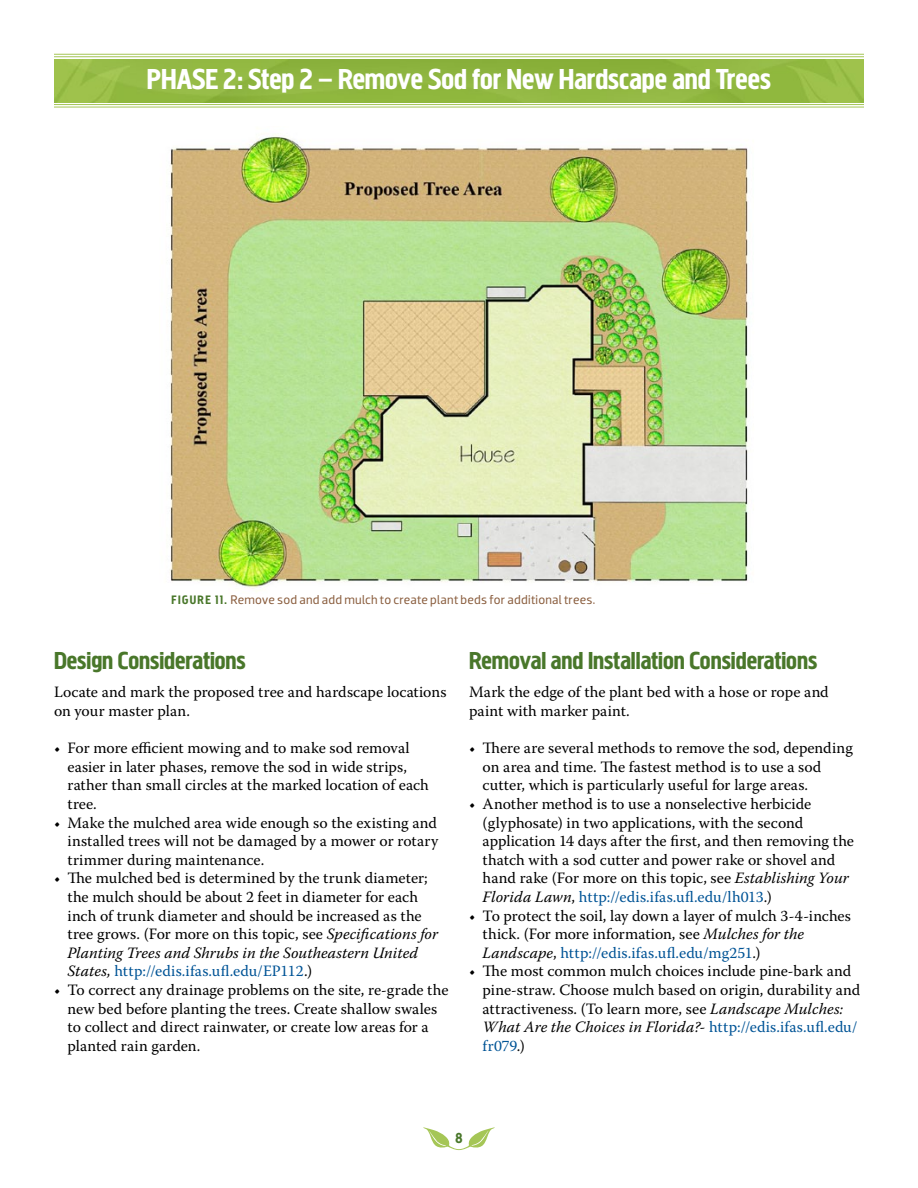
<style>
.page{position:relative;width:918px;height:1188px;background:#fff}
.page>*{position:absolute;margin:0;border:0;box-sizing:border-box;transform-origin:0 0}
.t1{font:30px "Megaphone";color:#fff}
.t2{font:25.5px "Megaphone";color:#49772a}
.t3{font:15.75px/18.6px "Warnock Pro";letter-spacing:.005em;color:#000}
.t4{font:15px "Megaphone";color:#49772a}
.t5{font:12.75px "Dobra";letter-spacing:.02em;color:#885b3b}
.s1{font-family:"Megaphone";color:#49772a}
.s2{font-style:italic}
.s3{color:#005496}
</style>
<div class="page">
<img style="left:54px;top:59px;width:810px;height:43px">
<svg style="left:423px;top:1127px;width:72px;height:23px"></svg>
<hr style="left:54px;top:104px;width:810px;height:1px;background:#a5c656">
<hr style="left:54px;top:107px;width:810px;height:1px;background:#a5c656">
<hr style="left:54px;top:54px;width:810px;height:1px;background:#a5c656">
<hr style="left:54px;top:56px;width:810px;height:1px;background:#a5c656">
<img style="left:170px;top:134px;width:578px;height:458px">
<h1 class="t1" style="left:147px;top:61px;width:626px">PHASE 2: Step 2 – Remove Sod for New Hardscape and Trees</h1>
<p class="t5" style="left:172px;top:593px;width:425px"><span class="s1">Figure 11.</span> Remove sod and add mulch to create plant beds for additional trees.</p>
<h2 class="t2" style="left:54px;top:645px;width:193px">Design Considerations</h2>
<p class="t3" style="left:54px;top:683px;width:394px">Locate and mark the proposed tree and hardscape locations on your master plan.</p>
<p class="t3" style="left:67px;top:739px;width:363px;text-indent:-13px">• For more efficient mowing and to make sod removal easier in later phases, remove the sod in wide strips, rather than small circles at the marked location of each tree.</p>
<p class="t3" style="left:67px;top:813px;width:372px;text-align:justify;text-indent:-13px">• Make the mulched area wide enough so the existing and installed trees will not be damaged by a mower or rotary trimmer during maintenance.</p>
<p class="t3" style="left:67px;top:869px;width:372px;text-indent:-13px">• The mulched bed is determined by the trunk diameter; the mulch should be about 2 feet in diameter for each inch of trunk diameter and should be increased as the tree grows. (For more on this topic, see <span class="s2">Specifications for Planting Trees and Shrubs in the Southeastern United States,</span> <span class="s3">http://edis.ifas.ufl.edu/EP112</span>.)</p>
<p class="t3" style="left:67px;top:980px;width:383px;text-indent:-13px">• To correct any drainage problems on the site, re-grade the new bed before planting the trees. Create shallow swales to collect and direct rainwater, or create low areas for a planted rain garden.</p>
<h2 class="t2" style="left:469px;top:645px;width:350px">Removal and Installation Considerations</h2>
<p class="t3" style="left:469px;top:683px;width:361px">Mark the edge of the plant bed with a hose or rope and paint with marker paint.</p>
<p class="t3" style="left:483px;top:739px;width:372px;text-indent:-13px">• There are several methods to remove the sod, depending on area and time. The fastest method is to use a sod cutter, which is particularly useful for large areas.</p>
<p class="t3" style="left:483px;top:794px;width:373px;text-indent:-13px">• Another method is to use a nonselective herbicide (glyphosate) in two applications, with the second application 14 days after the first, and then removing the thatch with a sod cutter and power rake or shovel and hand rake (For more on this topic, see <span class="s2">Establishing Your Florida Lawn</span>, <span class="s3">http://edis.ifas.ufl.edu/lh013</span>.)</p>
<p class="t3" style="left:483px;top:906px;width:370px;text-indent:-13px">• To protect the soil, lay down a layer of mulch 3-4-inches thick. (For more information, see <span class="s2">Mulches for the<br>Landscape</span>, <span class="s3">http://edis.ifas.ufl.edu/mg251</span>.)</p>
<p class="t3" style="left:483px;top:962px;width:379px;text-indent:-13px">• The most common mulch choices include pine-bark and pine-straw. Choose mulch based on origin, durability and attractiveness. (To learn more, see <span class="s2">Landscape Mulches:<br>What Are the Choices in Florida?-</span> <span class="s3">http://edis.ifas.ufl.edu/ fr079</span>.)</p>
<p class="t4" style="left:456px;top:1129px;width:8px">8</p>
</div>
